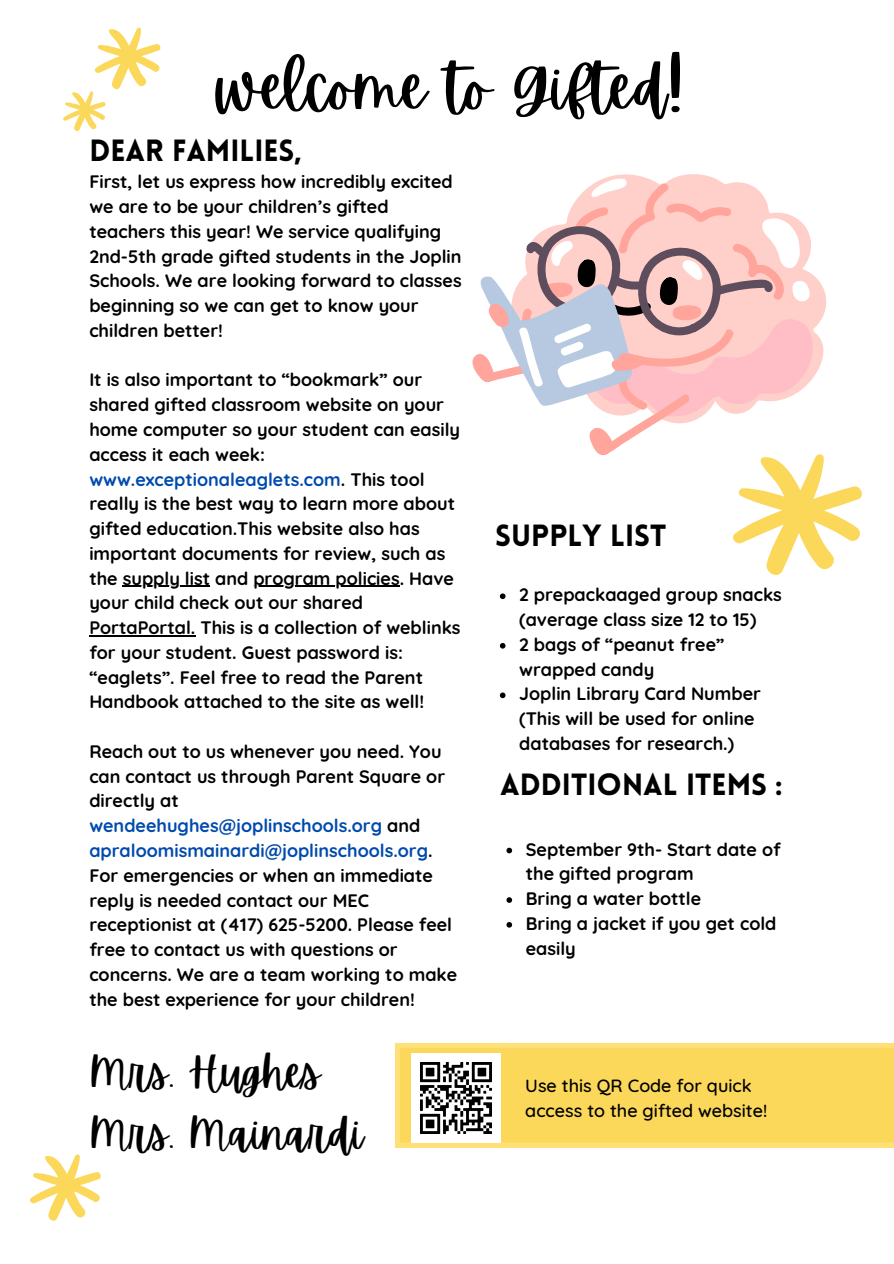
<style>
.page{position:relative;width:894px;height:1264px;background:#fff}
.page>*{position:absolute;margin:0;border:0;box-sizing:border-box;transform-origin:0 0}
.t1{font:63px "Apricots";color:#000}
.t2{font:43.5px/60.8px "Apricots";color:#000}
.t3{font:900 30px "Lovelo";color:#000}
.t4{font:700 18px/24.8px "Quicksand";color:#000}
.t5{font:500 18px/24.8px "Quicksand";color:#000}
.s1{color:#004aad}
</style>
<div class="page">
<svg style="left:395px;top:1043px;width:498px;height:103px;background:#fbd85d"></svg>
<hr style="left:123px;top:585px;width:87px;height:2px;background:#000">
<hr style="left:253px;top:585px;width:146px;height:2px;background:#000">
<hr style="left:89px;top:635px;width:106px;height:1px;background:#000">
<svg style="left:499px;top:643px;width:6px;height:5px"></svg>
<svg style="left:499px;top:692px;width:6px;height:6px"></svg>
<svg style="left:63px;top:27px;width:98px;height:105px"></svg>
<svg style="left:30px;top:1154px;width:71px;height:67px"></svg>
<img style="left:411px;top:1053px;width:89px;height:89px">
<svg style="left:472px;top:178px;width:390px;height:422px"></svg>
<svg style="left:506px;top:847px;width:6px;height:6px"></svg>
<svg style="left:506px;top:897px;width:6px;height:5px"></svg>
<svg style="left:506px;top:922px;width:6px;height:5px"></svg>
<p class="t1" style="left:215px;top:51px;width:469px">welcome to Gifted!</p>
<h5 class="t3" style="left:89px;top:138px;width:214px">DEAR FAMILIES,</h5>
<p class="t4" style="left:89px;top:169px;width:374px">First, let us express how incredibly excited we are to be your children’s gifted teachers this year! We service qualifying 2nd-5th grade gifted students in the Joplin Schools. We are looking forward to classes beginning so we can get to know your children better!</p>
<h1 class="t4" style="left:89px;top:367px;width:372px">It is also important to “bookmark” our shared gifted classroom website on your home computer so your student can easily access it each week: <span class="s1">www.exceptionaleaglets.com</span>. This tool really is the best way to learn more about gifted education.This website also has important documents for review, such as the supply list and program policies. Have</h1>
<h3 class="t4" style="left:89px;top:590px;width:372px">your child check out our shared PortaPortal. This is a collection of weblinks for your student. Guest password is: “eaglets”. Feel free to read the Parent Handbook attached to the site as well!</h3>
<h3 class="t4" style="left:89px;top:738px;width:369px">Reach out to us whenever you need. You can contact us through Parent Square or directly at <span class="s1">wendeehughes@joplinschools.org</span> and <span class="s1">apraloomismainardi@joplinschools.org</span>.<br>For emergencies or when an immediate reply is needed contact our MEC receptionist at (417) 625-5200. Please feel free to contact us with questions or concerns. We are a team working to make</h3>
<h5 class="t4" style="left:89px;top:986px;width:327px">the best experience for your children!</h5>
<p class="t2" style="left:89px;top:1042px;width:276px">Mrs. Hughes<br>Mrs. Mainardi</p>
<h5 class="t3" style="left:495px;top:523px;width:173px">SUPPLY LIST</h5>
<p class="t4" style="left:519px;top:582px;width:264px">2 prepackaaged group snacks (average class size 12 to 15)</p>
<h3 class="t4" style="left:519px;top:631px;width:206px">2 bags of “peanut free” wrapped candy</h3>
<p class="t4" style="left:519px;top:681px;width:243px">Joplin Library Card Number (This will be used for online databases for research.)</p>
<h3 class="t3" style="left:500px;top:772px;width:284px">ADDITIONAL ITEMS :</h3>
<p class="t4" style="left:525px;top:836px;width:256px">September 9th- Start date of the gifted program</p>
<p class="t4" style="left:525px;top:886px;width:177px">Bring a water bottle</p>
<p class="t4" style="left:525px;top:910px;width:252px">Bring a jacket if you get cold easily</p>
<p class="t5" style="left:525px;top:1072px;width:243px">Use this QR Code for quick access to the gifted website!</p>
</div>
